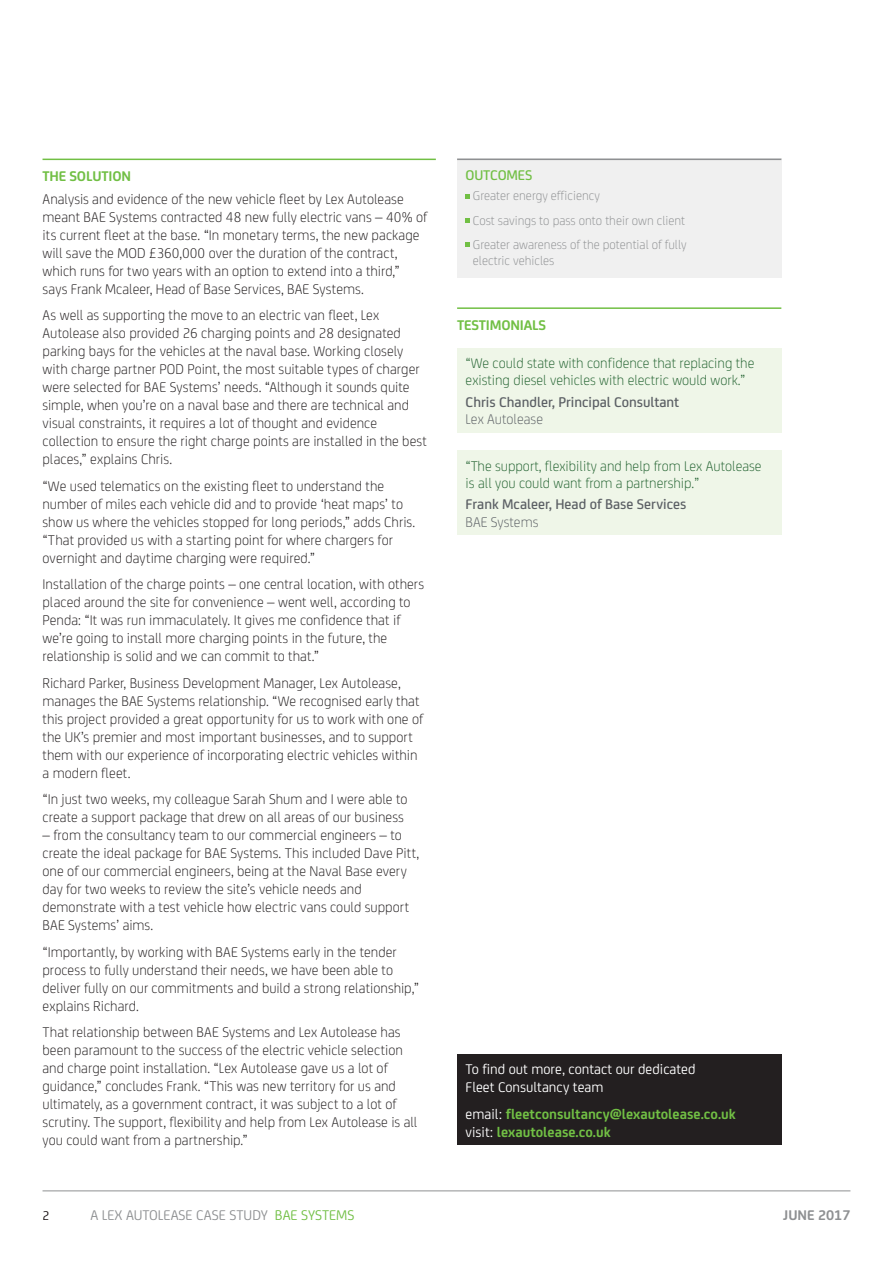
<style>
.page{position:relative;width:893px;height:1263px;background:#fff}
.page>*{position:absolute;margin:0;border:0;box-sizing:border-box;transform-origin:0 0}
.t1{font:300 15px/18px "Lex Joey";letter-spacing:.005em;color:#231f20}
.t2{font:300 15px/17.2px "Lex Joey";color:#236331}
.t3{font:700 15px/18px "Lex Joey";color:#71bf44}
.t4{font:500 15px "Lex Joey";color:#5c6065}
.t5{font:15px/18px "Lex Joey";color:#fff}
.t6{font:15px "Lex Joey";color:#8e9092}
.t7{font:300 15px "Lex Joey";color:#5c6065}
.t8{font:500 15px "Lex Joey";letter-spacing:-.01em;color:#71bf44}
.t9{font:700 15px "Lex Joey";color:#8e9092}
.t10{font:300 13.5px/24.3px "Lex Joey";color:#8e9092}
.t11{font:13.5px "Lex Joey";color:#110a0c}
.s1{color:#71bf44}
.s2{font-weight:400;color:#fff}
</style>
<div class="page">
<hr style="left:43px;top:1190px;width:807px;height:1px;background:#8e9092">
<div style="left:457px;top:158px;width:324px;height:120px;background:#f0f0f0"></div>
<hr style="left:457px;top:159px;width:324px;height:1px;background:#8e9092">
<svg style="left:466px;top:194px;width:4px;height:4px"></svg>
<svg style="left:466px;top:218px;width:4px;height:5px"></svg>
<svg style="left:466px;top:243px;width:4px;height:4px"></svg>
<div style="left:457px;top:1054px;width:324px;height:91px;background:#231f20"></div>
<div style="left:457px;top:451px;width:324px;height:84px;background:#eff6e8"></div>
<hr style="left:457px;top:307px;width:324px;height:2px;background:#71bf44">
<div style="left:457px;top:348px;width:324px;height:84px;background:#eff6e8"></div>
<hr style="left:43px;top:159px;width:393px;height:1px;background:#71bf44">
<p class="t3" style="left:43px;top:166px;width:90px">THE SOLUTION</p>
<p class="t1" style="left:43px;top:189px;width:386px">Analysis and evidence of the new vehicle fleet by Lex Autolease meant BAE Systems contracted 48 new fully electric vans – 40% of its current fleet at the base. “In monetary terms, the new package will save the MOD £360,000 over the duration of the contract, which runs for two years with an option to extend into a third,” says Frank Mcaleer, Head of Base Services, BAE Systems.</p>
<p class="t1" style="left:43px;top:305px;width:386px">As well as supporting the move to an electric van fleet, Lex Autolease also provided 26 charging points and 28 designated parking bays for the vehicles at the naval base. Working closely with charge partner POD Point, the most suitable types of charger were selected for BAE Systems’ needs. “Although it sounds quite simple, when you’re on a naval base and there are technical and visual constraints, it requires a lot of thought and evidence collection to ensure the right charge points are installed in the best places,” explains Chris.</p>
<p class="t1" style="left:43px;top:476px;width:374px">“We used telematics on the existing fleet to understand the number of miles each vehicle did and to provide ‘heat maps’ to show us where the vehicles stopped for long periods,” adds Chris. “That provided us with a starting point for where chargers for overnight and daytime charging were required.”</p>
<p class="t1" style="left:43px;top:574px;width:383px">Installation of the charge points – one central location, with others placed around the site for convenience – went well, according to Penda: “It was run immaculately. It gives me confidence that if we’re going to install more charging points in the future, the relationship is solid and we can commit to that.”</p>
<p class="t1" style="left:43px;top:673px;width:382px">Richard Parker, Business Development Manager, Lex Autolease, manages the BAE Systems relationship. “We recognised early that this project provided a great opportunity for us to work with one of the UK’s premier and most important businesses, and to support them with our experience of incorporating electric vehicles within a modern fleet.</p>
<p class="t1" style="left:43px;top:789px;width:367px">“In just two weeks, my colleague Sarah Shum and I were able to create a support package that drew on all areas of our business</p>
<p class="t1" style="left:43px;top:825px;width:378px">– from the consultancy team to our commercial engineers – to create the ideal package for BAE Systems. This included Dave Pitt, one of our commercial engineers, being at the Naval Base every day for two weeks to review the site’s vehicle needs and demonstrate with a test vehicle how electric vans could support BAE Systems’ aims.</p>
<p class="t1" style="left:43px;top:942px;width:378px">“Importantly, by working with BAE Systems early in the tender process to fully understand their needs, we have been able to deliver fully on our commitments and build a strong relationship,” explains Richard.</p>
<p class="t1" style="left:43px;top:1022px;width:376px">That relationship between BAE Systems and Lex Autolease has been paramount to the success of the electric vehicle selection and charge point installation. “Lex Autolease gave us a lot of guidance,” concludes Frank. “This was new territory for us and ultimately, as a government contract, it was subject to a lot of scrutiny. The support, flexibility and help from Lex Autolease is all you could want from a partnership.”</p>
<p class="t11" style="left:43px;top:1206px;width:9px">2</p>
<p class="t6" style="left:90px;top:1205px;width:266px">A LEX AUTOLEASE CASE STUDY <span class="s1">BAE SYSTEMS</span></p>
<p class="t8" style="left:466px;top:164px;width:68px">OUTCOMES</p>
<p class="t10" style="left:473px;top:183px;width:215px">Greater energy efficiency<br>Cost savings to pass onto their own client<br>Greater awareness of the potential of fully</p>
<p class="t10" style="left:473px;top:247px;width:83px">electric vehicles</p>
<p class="t3" style="left:457px;top:315px;width:91px">TESTIMONIALS</p>
<p class="t2" style="left:466px;top:353px;width:290px">“We could state with confidence that replacing the existing diesel vehicles with electric would work.”</p>
<p class="t4" style="left:466px;top:391px;width:215px">Chris Chandler, Principal Consultant</p>
<p class="t7" style="left:466px;top:408px;width:79px">Lex Autolease</p>
<p class="t2" style="left:466px;top:456px;width:298px">“The support, flexibility and help from Lex Autolease is all you could want from a partnership.”</p>
<p class="t4" style="left:466px;top:493px;width:222px">Frank Mcaleer, Head of Base Services</p>
<p class="t7" style="left:466px;top:511px;width:74px">BAE Systems</p>
<p class="t5" style="left:466px;top:1059px;width:231px">To find out more, contact our dedicated<br>Fleet Consultancy team</p>
<p class="t3" style="left:466px;top:1104px;width:272px"><span class="s2">email:</span> fleetconsultancy@lexautolease.co.uk <span class="s2">visit:</span> lexautolease.co.uk</p>
<p class="t9" style="left:783px;top:1204px;width:69px">JUNE 2017</p>
</div>
